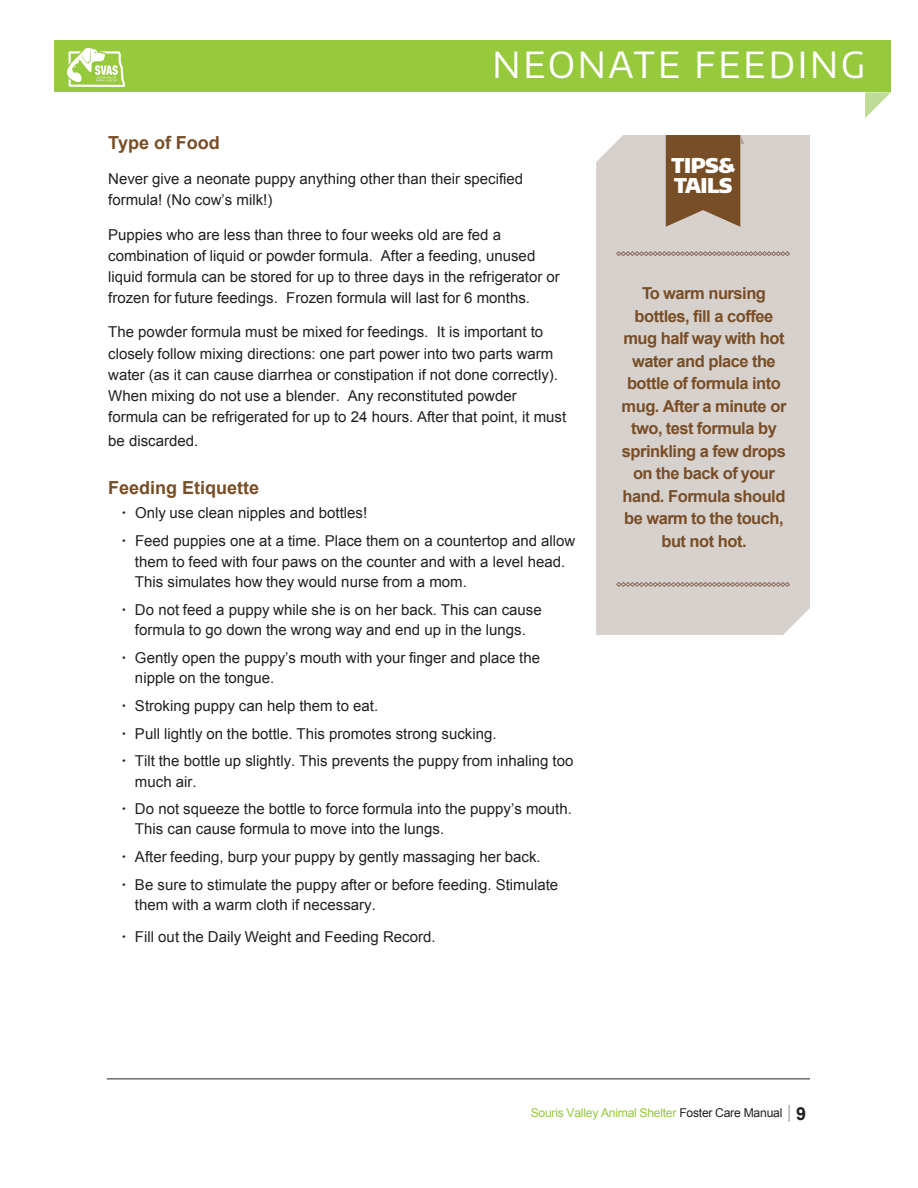
<style>
.page{position:relative;width:918px;height:1188px;background:#fff}
.page>*{position:absolute;margin:0;border:0;box-sizing:border-box;transform-origin:0 0}
.t1{font:36px "Encode Sans";letter-spacing:.08em;color:#fff}
.t2{font:900 20.4px/19.2px "Encode Sans";letter-spacing:-.03em;color:#fff}
.t3{font:700 18px "Arial";color:#784e27}
.t4{font:700 16.5px/22.5px "Arial";letter-spacing:-.03em;color:#784e27;text-align:center}
.t5{font:15px/20.2px "Arial";color:#231f20}
.t6{font:12.15px "Arial";letter-spacing:-.02em;color:#96c93c}
.s1{font-family:"Encode Sans"}
.s2{color:#231f20}
.s3{font-size:18.15px;color:#231f20}
.s4{font-weight:700;font-size:18px;color:#231f20}
</style>
<div class="page">
<div style="left:54px;top:40px;width:837px;height:52px;background:#96c93c"></div>
<svg style="left:865px;top:92px;width:26px;height:26px"></svg>
<div style="left:596px;top:135px;width:214px;height:500px;background:#d7d1cd"></div>
<svg style="left:616px;top:251px;width:174px;height:5px"></svg>
<svg style="left:616px;top:582px;width:174px;height:5px"></svg>
<svg style="left:666px;top:135px;width:78px;height:92px;background:#845f3d"></svg>
<hr style="left:107px;top:1078px;width:703px;height:1px;background:#231f20">
<img style="left:67px;top:48px;width:58px;height:38px">
<h1 class="t1" style="left:493px;top:40px;width:374px">NEONATE FEEDING</h1>
<p class="t3" style="left:108px;top:131px;width:113px">Type of Food</p>
<p class="t5" style="left:108px;top:169px;width:416px;line-height:21px">Never give a neonate puppy anything other than their specified formula! (No cow’s milk!)</p>
<p class="t5" style="left:108px;top:224px;width:453px;line-height:21px">Puppies who are less than three to four weeks old are fed a combination of liquid or powder formula. After a feeding, unused liquid formula can be stored for up to three days in the refrigerator or frozen for future feedings. Frozen formula will last for 6 months.</p>
<p class="t5" style="left:108px;top:322px;width:459px;line-height:21.1px">The powder formula must be mixed for feedings. It is important to closely follow mixing directions: one part power into two parts warm water (as it can cause diarrhea or constipation if not done correctly).<br>When mixing do not use a blender. Any reconstituted powder formula can be refrigerated for up to 24 hours. After that point, it must</p>
<p class="t5" style="left:108px;top:431px;width:92px">be discarded.</p>
<p class="t3" style="left:108px;top:476px;width:153px">Feeding Etiquette</p>
<p class="t5" style="left:122px;top:503px;width:247px"><span class="s1">•</span> Only use clean nipples and bottles!</p>
<p class="t5" style="left:135px;top:531px;width:442px;text-indent:-13px"><span class="s1">•</span> Feed puppies one at a time. Place them on a countertop and allow them to feed with four paws on the counter and with a level head.<br>This simulates how they would nurse from a mom.</p>
<p class="t5" style="left:121px;top:600px;width:422px;text-align:center"><span class="s1">•</span> Do not feed a puppy while she is on her back. This can cause formula to go down the wrong way and end up in the lungs.</p>
<p class="t5" style="left:135px;top:648px;width:407px;text-indent:-14px"><span class="s1">•</span> Gently open the puppy’s mouth with your finger and place the nipple on the tongue.</p>
<p class="t5" style="left:121px;top:696px;width:258px"><span class="s1">•</span> Stroking puppy can help them to eat.</p>
<p class="t5" style="left:121px;top:723px;width:377px"><span class="s1">•</span> Pull lightly on the bottle. This promotes strong sucking.</p>
<p class="t5" style="left:135px;top:751px;width:440px;text-indent:-14px"><span class="s1">•</span> Tilt the bottle up slightly. This prevents the puppy from inhaling too much air.</p>
<p class="t5" style="left:135px;top:799px;width:438px;text-indent:-14px"><span class="s1">•</span> Do not squeeze the bottle to force formula into the puppy’s mouth.<br>This can cause formula to move into the lungs.</p>
<p class="t5" style="left:121px;top:847px;width:421px"><span class="s1">•</span> After feeding, burp your puppy by gently massaging her back.</p>
<p class="t5" style="left:135px;top:875px;width:425px;text-indent:-14px"><span class="s1">•</span> Be sure to stimulate the puppy after or before feeding. Stimulate them with a warm cloth if necessary.</p>
<p class="t5" style="left:121px;top:926px;width:316px"><span class="s1">•</span> Fill out the Daily Weight and Feeding Record.</p>
<h2 class="t2" style="left:671px;top:155px;width:65px">TIPS&amp;<br>TAILS</h2>
<p class="t4" style="left:622px;top:283px;width:166px">To warm nursing bottles, fill a coffee mug half way with hot water and place the bottle of formula into mug. After a minute or two, test formula by sprinkling a few drops on the back of your hand. Formula should be warm to the touch, but not hot.</p>
<p class="t6" style="left:531px;top:1104px;width:277px">Souris Valley Animal Shelter <span class="s2">Foster Care Manual</span> <span class="s3">|</span> <span class="s4">9</span></p>
</div>
